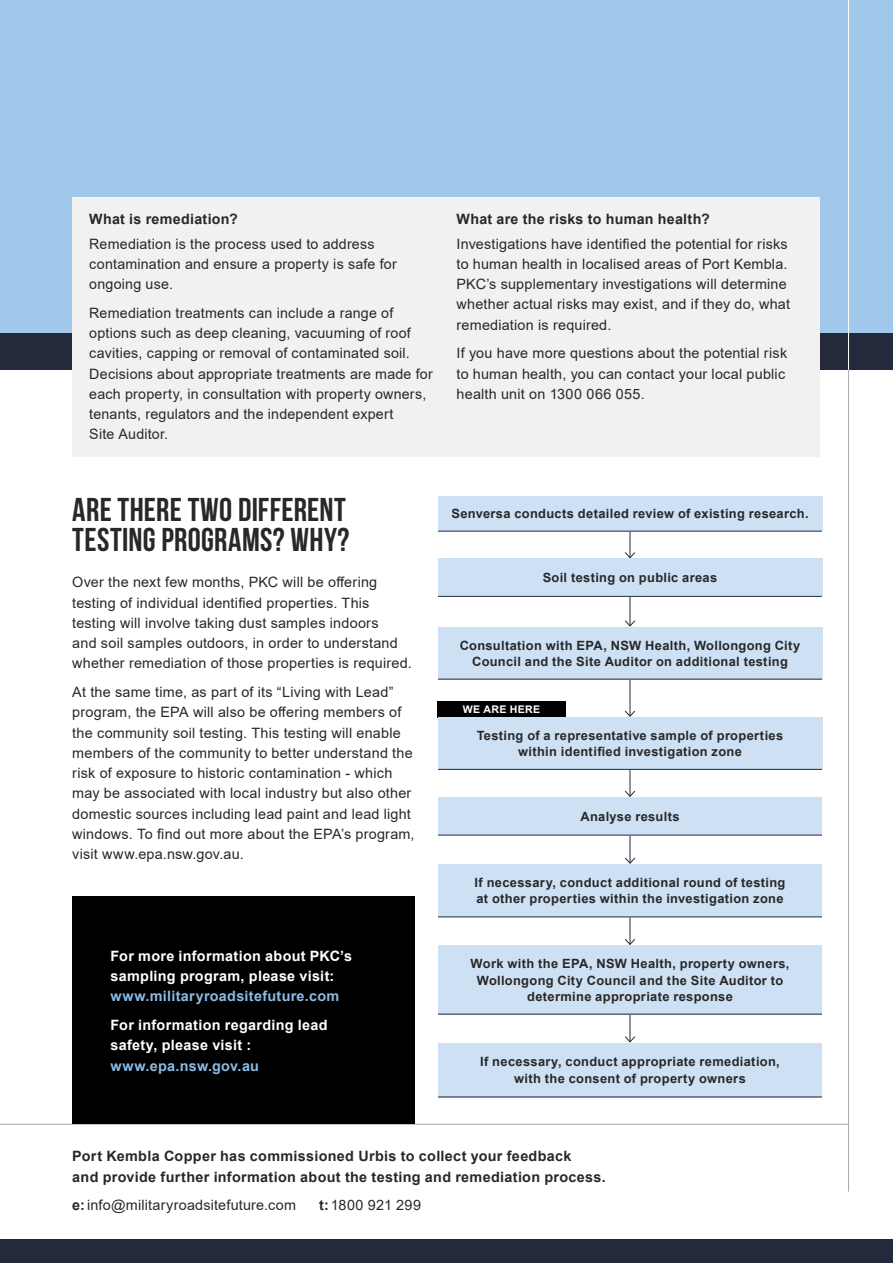
<style>
.page{position:relative;width:893px;height:1263px;background:#fff}
.page>*{position:absolute;margin:0;border:0;box-sizing:border-box;transform-origin:0 0}
.t1{font:700 33px/30px "Bebas Neue";letter-spacing:.01em;color:#292829}
.t2{font:14.25px/20.2px "Arial";letter-spacing:.015em;color:#292829}
.t3{font:700 14.25px/20.2px "Arial";letter-spacing:.02em;color:#292829}
.t4{font:700 14.25px/20.2px "Arial";letter-spacing:.02em;color:#fff}
.t5{font:700 14.25px "Arial";letter-spacing:.02em;color:#8abbe5}
.t6{font:700 12.75px/16.5px "Arial";letter-spacing:.025em;color:#292829;text-align:center}
.t7{font:700 10.5px "Arial";letter-spacing:.035em;color:#fff}
.s1{font-weight:700}
</style>
<div class="page">
<div style="left:0;top:0;width:893px;height:370px;background:#a1c8ea"></div>
<div style="left:0;top:1239px;width:893px;height:24px;background:#24293b"></div>
<div style="left:0;top:334px;width:893px;height:36px;background:#24293b"></div>
<div style="left:72px;top:197px;width:748px;height:260px;background:#f1f1f2"></div>
<svg style="left:625px;top:597px;width:10px;height:30px"></svg>
<svg style="left:625px;top:532px;width:10px;height:26px"></svg>
<hr style="left:630px;top:680px;width:1px;height:36px;background:#24293b">
<svg style="left:625px;top:710px;width:10px;height:7px"></svg>
<svg style="left:625px;top:770px;width:10px;height:27px"></svg>
<svg style="left:625px;top:836px;width:10px;height:28px"></svg>
<svg style="left:624px;top:917px;width:12px;height:28px"></svg>
<svg style="left:625px;top:1015px;width:10px;height:28px"></svg>
<hr style="left:848px;top:0;width:1px;height:1191px;background:#a7a9ac">
<hr style="left:0;top:1124px;width:849px;height:1px;background:#a7a9ac">
<div style="left:438px;top:558px;width:384px;height:38px;background:#cee0f3"></div>
<hr style="left:438px;top:596px;width:384px;height:1px;background:#24293b">
<div style="left:438px;top:496px;width:384px;height:35px;background:#cee0f3"></div>
<hr style="left:438px;top:531px;width:384px;height:1px;background:#24293b">
<div style="left:438px;top:1043px;width:384px;height:54px;background:#cee0f3"></div>
<hr style="left:438px;top:1096px;width:384px;height:1px;background:#24293b">
<div style="left:437px;top:627px;width:385px;height:52px;background:#cee0f3"></div>
<hr style="left:438px;top:679px;width:384px;height:1px;background:#24293b">
<div style="left:437px;top:701px;width:129px;height:16px;background:#000"></div>
<div style="left:437px;top:717px;width:385px;height:53px;background:#cee0f3"></div>
<hr style="left:438px;top:769px;width:384px;height:1px;background:#24293b">
<div style="left:438px;top:797px;width:384px;height:38px;background:#cee0f3"></div>
<hr style="left:438px;top:835px;width:384px;height:1px;background:#24293b">
<div style="left:438px;top:864px;width:384px;height:53px;background:#cee0f3"></div>
<hr style="left:438px;top:916px;width:384px;height:1px;background:#24293b">
<div style="left:438px;top:945px;width:384px;height:69px;background:#cee0f3"></div>
<hr style="left:438px;top:1014px;width:384px;height:1px;background:#24293b">
<hr style="left:848px;top:0;width:1px;height:370px;background:#fff">
<div style="left:72px;top:897px;width:343px;height:227px;background:#000"></div>
<p class="t3" style="left:89px;top:209px;width:150px">What is remediation?</p>
<p class="t2" style="left:89px;top:233px;width:309px">Remediation is the process used to address contamination and ensure a property is safe for ongoing use.</p>
<p class="t2" style="left:89px;top:303px;width:345px">Remediation treatments can include a range of options such as deep cleaning, vacuuming of roof cavities, capping or removal of contaminated soil.<br>Decisions about appropriate treatments are made for each property, in consultation with property owners, tenants, regulators and the independent expert<br>Site Auditor.</p>
<p class="t3" style="left:457px;top:209px;width:255px">What are the risks to human health?</p>
<p class="t2" style="left:457px;top:233px;width:335px">Investigations have identified the potential for risks to human health in localised areas of Port Kembla.<br>PKC’s supplementary investigations will determine whether actual risks may exist, and if they do, what remediation is required.</p>
<p class="t2" style="left:457px;top:343px;width:332px">If you have more questions about the potential risk to human health, you can contact your local public health unit on 1300 066 055.</p>
<h1 class="t1" style="left:72px;top:494px;width:279px">ARE THERE TWO DIFFERENT<br>TESTING PROGRAMS? WHY?</h1>
<p class="t2" style="left:72px;top:572px;width:341px">Over the next few months, PKC will be offering testing of individual identified properties. This testing will involve taking dust samples indoors<br>and soil samples outdoors, in order to understand whether remediation of those properties is required.</p>
<p class="t2" style="left:72px;top:682px;width:344px">At the same time, as part of its “Living with Lead” program, the EPA will also be offering members of the community soil testing. This testing will enable members of the community to better understand the risk of exposure to historic contamination - which may be associated with local industry but also other domestic sources including lead paint and lead light windows. To find out more about the EPA’s program, visit www.epa.nsw.gov.au.</p>
<p class="t4" style="left:111px;top:946px;width:243px">For more information about PKC’s sampling program, please visit:</p>
<p class="t5" style="left:111px;top:986px;width:230px">www.militaryroadsitefuture.com</p>
<p class="t4" style="left:111px;top:1015px;width:219px">For information regarding lead safety, please visit :</p>
<p class="t5" style="left:111px;top:1055px;width:150px">www.epa.nsw.gov.au</p>
<p class="t6" style="left:451px;top:505px;width:359px">Senversa conducts detailed review of existing research.</p>
<p class="t6" style="left:543px;top:569px;width:176px">Soil testing on public areas</p>
<p class="t6" style="left:460px;top:637px;width:342px">Consultation with EPA, NSW Health, Wollongong City<br>Council and the Site Auditor on additional testing</p>
<p class="t7" style="left:463px;top:702px;width:79px">WE ARE HERE</p>
<p class="t6" style="left:477px;top:727px;width:308px">Testing of a representative sample of properties within identified investigation zone</p>
<p class="t6" style="left:580px;top:808px;width:101px">Analyse results</p>
<p class="t6" style="left:474px;top:874px;width:312px;text-align:left">If necessary, conduct additional round of testing at other properties within the investigation zone</p>
<p class="t6" style="left:471px;top:955px;width:320px">Work with the EPA, NSW Health, property owners,<br>Wollongong City Council and the Site Auditor to determine appropriate response</p>
<p class="t6" style="left:480px;top:1054px;width:301px">If necessary, conduct appropriate remediation, with the consent of property owners</p>
<p class="t3" style="left:72px;top:1146px;width:535px">Port Kembla Copper has commissioned Urbis to collect your feedback<br>and provide further information about the testing and remediation process.</p>
<p class="t2" style="left:72px;top:1195px;width:225px"><span class="s1">e:</span>info@militaryroadsitefuture.com</p>
<p class="t2" style="left:319px;top:1195px;width:103px"><span class="s1">t:</span> 1800 921 299</p>
</div>
